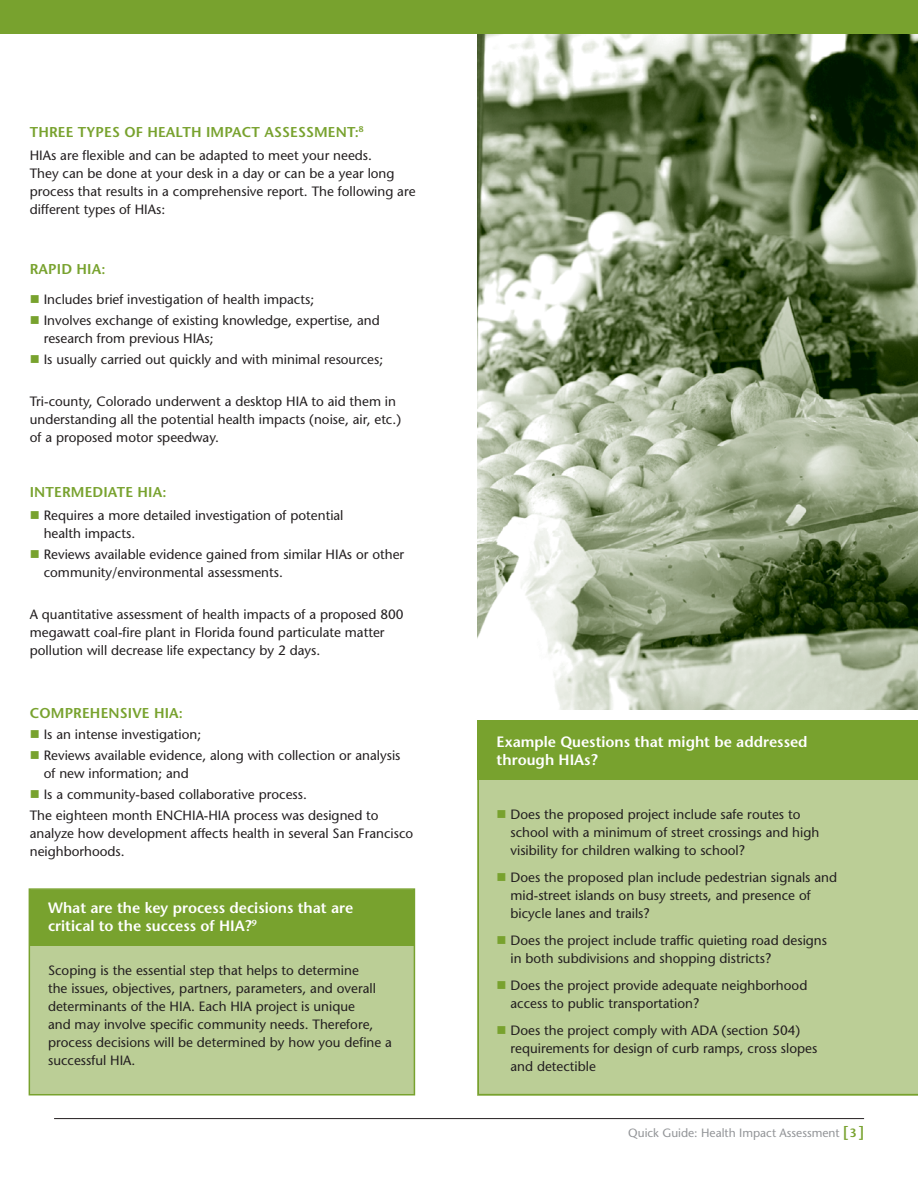
<style>
.page{position:relative;width:918px;height:1188px;background:#fff}
.page>*{position:absolute;margin:0;border:0;box-sizing:border-box;transform-origin:0 0}
.t1{font:600 15px/18px "Stone Sans";color:#fff}
.t2{font:600 14.25px "Stone Sans";letter-spacing:.01em;color:#78a22e}
.t3{font:13.5px/18px "Stone Sans";color:#231f20}
.t4{font:12px "Stone Sans";color:#939598}
.s1{color:#78a22e}
.s2{font-weight:600;font-size:15px;color:#78a22e}
.s3{font-weight:600;color:#78a22e}
</style>
<div class="page">
<div style="left:0;top:0;width:918px;height:34px;background:#78a22e"></div>
<hr style="left:54px;top:1118px;width:810px;height:1px;background:#231f20">
<div style="left:29px;top:889px;width:386px;height:206px;background:#bbce96"></div>
<div style="left:29px;top:888px;width:386px;height:207px;border:2px solid #78a22e"></div>
<div style="left:29px;top:890px;width:386px;height:56px;background:#78a22e"></div>
<svg style="left:477px;top:720px;width:441px;height:375px;background:#afc684"></svg>
<img style="left:477px;top:34px;width:441px;height:675px">
<p class="t2" style="left:30px;top:127px;width:335px">THREE TYPES OF HEALTH IMPACT ASSESSMENT:<sup>8</sup></p>
<p class="t3" style="left:30px;top:147px;width:387px">HIAs are flexible and can be adapted to meet your needs.<br>They can be done at your desk in a day or can be a year long process that results in a comprehensive report. The following are different types of HIAs:</p>
<p class="t2" style="left:30px;top:263px;width:77px">RAPID HIA:</p>
<p class="t3" style="left:30px;top:291px;width:286px"><span class="s1">■</span> Includes brief investigation of health impacts;</p>
<p class="t3" style="left:44px;top:312px;width:338px;text-indent:-14px"><span class="s1">■</span> Involves exchange of existing knowledge, expertise, and research from previous HIAs;</p>
<p class="t3" style="left:30px;top:351px;width:355px"><span class="s1">■</span> Is usually carried out quickly and with minimal resources;</p>
<p class="t3" style="left:30px;top:393px;width:373px">Tri-county, Colorado underwent a desktop HIA to aid them in understanding all the potential health impacts (noise, air, etc.) of a proposed motor speedway.</p>
<p class="t2" style="left:30px;top:487px;width:138px">INTERMEDIATE HIA:</p>
<p class="t3" style="left:44px;top:507px;width:301px;text-indent:-14px"><span class="s1">■</span> Requires a more detailed investigation of potential health impacts.</p>
<p class="t3" style="left:44px;top:546px;width:362px;text-indent:-14px"><span class="s1">■</span> Reviews available evidence gained from similar HIAs or other community/environmental assessments.</p>
<p class="t3" style="left:30px;top:607px;width:375px">A quantitative assessment of health impacts of a proposed 800 megawatt coal-fire plant in Florida found particulate matter pollution will decrease life expectancy by 2 days.</p>
<p class="t2" style="left:30px;top:707px;width:155px">COMPREHENSIVE HIA:</p>
<p class="t3" style="left:30px;top:727px;width:173px"><span class="s1">■</span> Is an intense investigation;</p>
<p class="t3" style="left:44px;top:748px;width:358px;text-indent:-14px"><span class="s1">■</span> Reviews available evidence, along with collection or analysis of new information; and</p>
<p class="t3" style="left:30px;top:785px;width:350px;line-height:21px"><span class="s1">■</span> Is a community-based collaborative process.<br>The eighteen month ENCHIA-HIA process was designed to</p>
<p class="t3" style="left:30px;top:826px;width:385px">analyze how development affects health in several San Francisco neighborhoods.</p>
<p class="t1" style="left:48px;top:900px;width:307px">What are the key process decisions that are critical to the success of HIA?<sup>9</sup></p>
<p class="t3" style="left:48px;top:962px;width:345px">Scoping is the essential step that helps to determine<br>the issues, objectives, partners, parameters, and overall determinants of the HIA. Each HIA project is unique<br>and may involve specific community needs. Therefore, process decisions will be determined by how you define a successful HIA.</p>
<p class="t1" style="left:497px;top:734px;width:313px">Example Questions that might be addressed through HIAs?</p>
<p class="t3" style="left:511px;top:806px;width:310px;text-indent:-14px"><span class="s1">■</span> Does the proposed project include safe routes to school with a minimum of street crossings and high visibility for children walking to school?</p>
<p class="t3" style="left:511px;top:870px;width:328px;text-indent:-14px"><span class="s1">■</span> Does the proposed plan include pedestrian signals and mid-street islands on busy streets, and presence of bicycle lanes and trails?</p>
<p class="t3" style="left:511px;top:933px;width:318px;text-indent:-14px"><span class="s1">■</span> Does the project include traffic quieting road designs in both subdivisions and shopping districts?</p>
<p class="t3" style="left:511px;top:978px;width:298px;text-indent:-14px"><span class="s1">■</span> Does the project provide adequate neighborhood access to public transportation?</p>
<p class="t3" style="left:511px;top:1023px;width:308px;text-indent:-14px"><span class="s1">■</span> Does the project comply with ADA (section 504) requirements for design of curb ramps, cross slopes and detectible</p>
<p class="t4" style="left:628px;top:1128px;width:237px">Quick Guide: Health Impact Assessment <span class="s2">[</span><span class="s3">3</span> <span class="s2">]</span></p>
</div>
